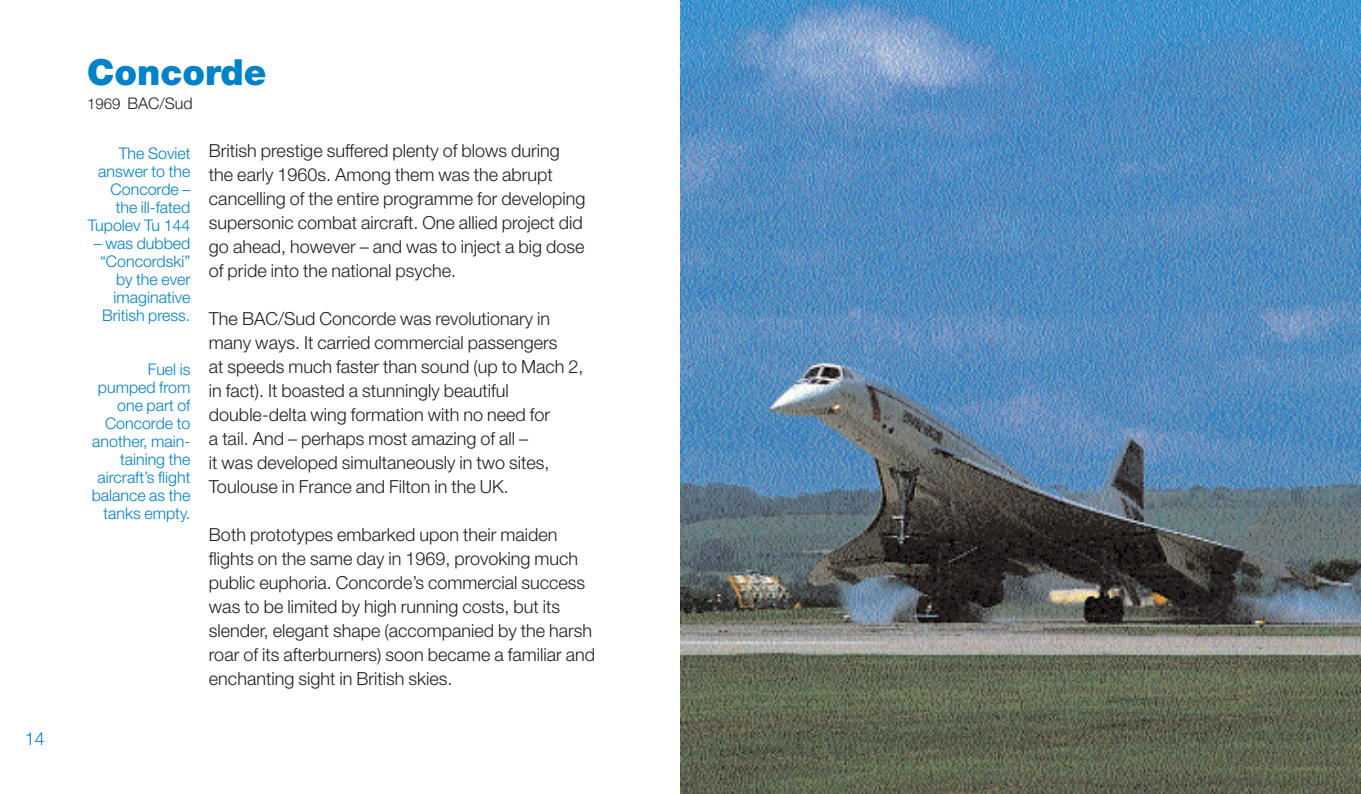
<style>
.page{position:relative;width:1361px;height:794px;background:#fff}
.page>*{position:absolute;margin:0;border:0;box-sizing:border-box;transform-origin:0 0}
.t1{font:900 36px "Helvetica Neue";color:#0082c8}
.t2{font:300 18px/24px "Helvetica Neue";color:#231f20}
.t3{font:300 18px "Helvetica Neue";color:#0082c8}
.t4{font:300 16px/18px "Helvetica Neue";color:#0082c8;text-align:right}
.t5{font:300 16px "Helvetica Neue";color:#231f20}
.s1{font-size:15px}
</style>
<div class="page">
<img style="left:680px;top:0;width:681px;height:794px">
<p class="t3" style="left:25px;top:728px;width:22px">14</p>
<h1 class="t1" style="left:87px;top:59px;width:181px">Concorde</h1>
<p class="t5" style="left:87px;top:94px;width:107px"><span class="s1">1969</span> BAC/Sud</p>
<p class="t2" style="left:209px;top:138px;width:378px">British prestige suffered plenty of blows during the early 1960s. Among them was the abrupt cancelling of the entire programme for developing supersonic combat aircraft. One allied project did go ahead, however – and was to inject a big dose of pride into the national psyche.</p>
<p class="t2" style="left:209px;top:306px;width:376px">The BAC/Sud Concorde was revolutionary in many ways. It carried commercial passengers<br>at speeds much faster than sound (up to Mach 2, in fact). It boasted a stunningly beautiful double-delta wing formation with no need for<br>a tail. And – perhaps most amazing of all –<br>it was developed simultaneously in two sites, Toulouse in France and Filton in the UK.</p>
<p class="t2" style="left:209px;top:522px;width:388px">Both prototypes embarked upon their maiden flights on the same day in 1969, provoking much public euphoria. Concorde’s commercial success was to be limited by high running costs, but its slender, elegant shape (accompanied by the harsh roar of its afterburners) soon became a familiar and enchanting sight in British skies.</p>
<p class="t4" style="left:88px;top:144px;width:104px">The Soviet answer to the<br>Concorde – the ill-fated<br>Tupolev Tu 144</p>
<p class="t4" style="left:94px;top:234px;width:98px">– was dubbed “Concordski” by the ever imaginative<br>British press.</p>
<p class="t4" style="left:92px;top:360px;width:100px">Fuel is pumped from one part of<br>Concorde to another, main&shy;taining the aircraft’s flight balance as the tanks empty.</p>
</div>
